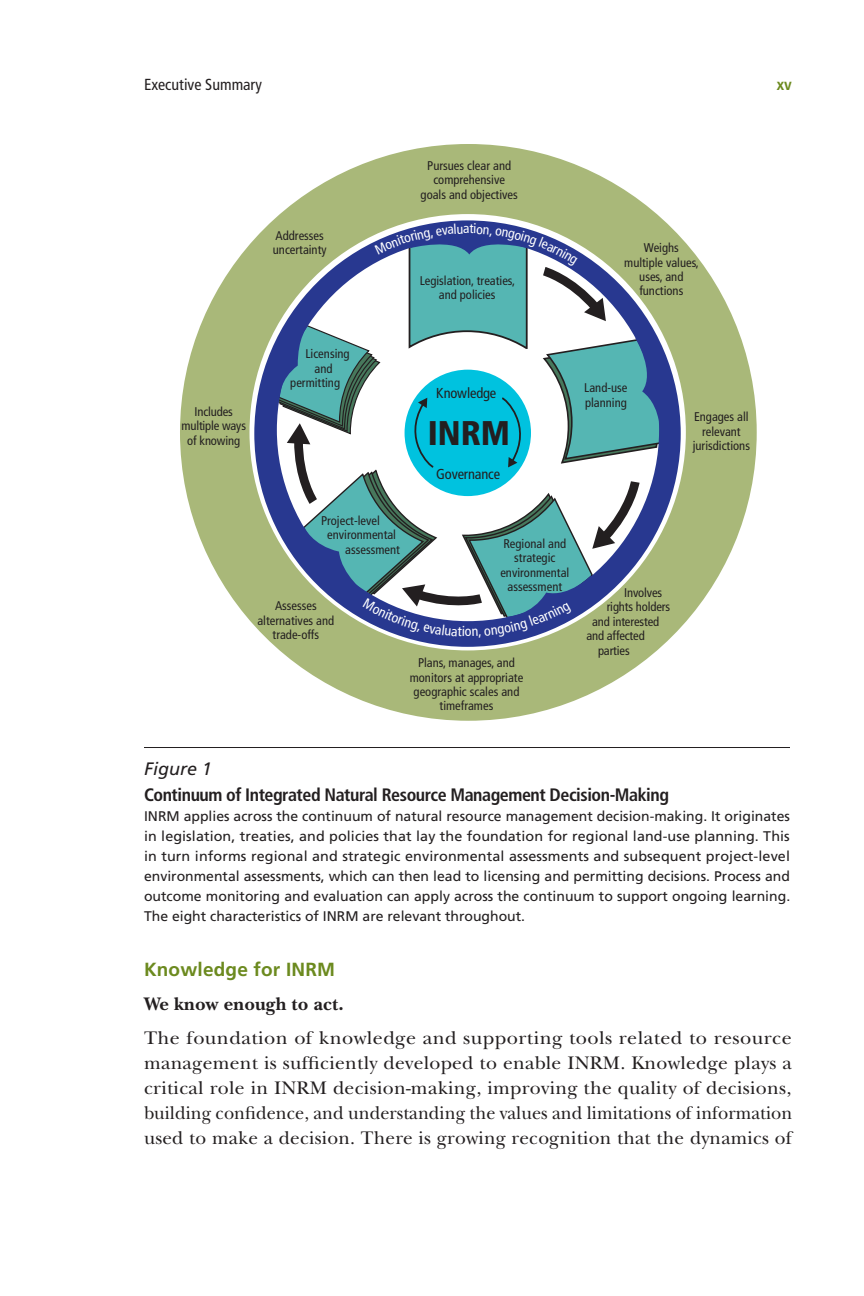
<style>
.page{position:relative;width:864px;height:1296px;background:#fff}
.page>*{position:absolute;margin:0;border:0;box-sizing:border-box;transform-origin:0 0}
.t1{font:900 condensed 34.2px "Frutiger LT Std";color:#231f20}
.Body_copy{font:19px/25px "New Baskerville Std";letter-spacing:.01em;color:#231f20;text-align:justify;scale:1.05 1}
.Body_copy-2{font:700 19px "New Baskerville Std";letter-spacing:.01em;color:#231f20}
.Head_3{font:700 19px "Frutiger LT Std";letter-spacing:.01em;color:#6c8a1f}
.Fig____title{font:700 condensed 18px/26px "Frutiger LT Std";letter-spacing:-.025em;color:#231f20}
.t2{font:condensed 16px "Frutiger";color:#231f20}
.t3{font:700 condensed 16px "Frutiger";color:#6c8a1f}
.t4{font:condensed 14.4px "Frutiger";letter-spacing:-.01em;color:#231f20}
.Fig__Description{font:14px/20px "Frutiger LT Std";color:#231f20;text-align:justify}
.t5{font:condensed 12.6px/14.4px "Frutiger";color:#231f20;text-align:center}
.s1{font-weight:400;font-style:italic;font-stretch:normal}
</style>
<div class="page">
<div style="left:180px;top:144px;width:577px;height:577px;background:#a9b879;border-radius:50%"></div>
<svg style="left:254px;top:220px;width:427px;height:427px"></svg>
<hr style="left:144px;top:747px;width:646px;height:1px;background:#231f20">
<svg style="left:261px;top:223px;width:410px;height:415px;background:#8ab3b9"></svg>
<p class="t2" style="left:144px;top:75px;width:119px">Executive Summary</p>
<p class="t3" style="left:777px;top:75px;width:17px">xv</p>
<p class="t5" style="left:273px;top:228px;width:55px;text-align:left">Addresses uncertainty</p>
<p class="t5" style="left:421px;top:158px;width:99px">Pursues clear and comprehensive goals and objectives</p>
<p class="t5" style="left:420px;top:273px;width:97px">Legislation, treaties, and policies</p>
<p class="t5" style="left:624px;top:241px;width:76px">Weighs multiple values, uses, and functions</p>
<p class="t5" style="left:305px;top:347px;width:46px">Licensing</p>
<p class="t5" style="left:315px;top:361px;width:19px">and</p>
<p class="t5" style="left:290px;top:376px;width:51px">permitting</p>
<p class="t5" style="left:584px;top:381px;width:45px;text-align:left">Land-use planning</p>
<p class="t4" style="left:436px;top:384px;width:62px">Knowledge</p>
<p class="t5" style="left:181px;top:404px;width:66px">Includes multiple ways of knowing</p>
<p class="t5" style="left:693px;top:410px;width:59px">Engages all relevant jurisdictions</p>
<p class="t1" style="left:428px;top:412px;width:84px">INRM</p>
<p class="t4" style="left:436px;top:466px;width:65px">Governance</p>
<p class="t5" style="left:321px;top:513px;width:60px">Project-level</p>
<p class="t5" style="left:327px;top:528px;width:70px">environmental</p>
<p class="t5" style="left:345px;top:542px;width:56px">assessment</p>
<p class="t5" style="left:257px;top:599px;width:78px">Assesses alternatives and trade-offs</p>
<p class="t5" style="left:500px;top:536px;width:70px">Regional and strategic environmental assessment</p>
<p class="t5" style="left:410px;top:656px;width:115px">Plans, manages, and monitors at appropriate geographic scales and timeframes</p>
<p class="t5" style="left:624px;top:586px;width:40px">Involves</p>
<p class="t5" style="left:607px;top:600px;width:65px">rights holders</p>
<p class="t5" style="left:592px;top:614px;width:69px">and interested</p>
<p class="t5" style="left:586px;top:629px;width:60px">and affected</p>
<p class="t5" style="left:598px;top:643px;width:33px">parties</p>
<p class="Fig____title" style="left:144px;top:756px;width:527px"><span class="s1">Figure 1<br></span>Continuum of Integrated Natural Resource Management Decision-Making</p>
<p class="Fig__Description" style="left:144px;top:806px;width:648px">INRM applies across the continuum of natural resource management decision-making. It originates in legislation, treaties, and policies that lay the foundation for regional land-use planning. This in turn informs regional and strategic environmental assessments and subsequent project-level environmental assessments, which can then lead to licensing and permitting decisions. Process and outcome monitoring and evaluation can apply across the continuum to support ongoing learning.<br>The eight characteristics of INRM are relevant throughout.</p>
<p class="Head_3" style="left:144px;top:958px;width:193px">Knowledge for INRM</p>
<p class="Body_copy-2" style="left:144px;top:993px;width:201px">We know enough to act.</p>
<p class="Body_copy" style="left:144px;top:1026px;width:619px">The foundation of knowledge and supporting tools related to resource management is sufficiently developed to enable INRM. Knowledge plays a critical role in INRM decision-making, improving the quality of decisions, building confidence, and understanding the values and limitations of information used to make a decision. There is growing recognition that the dynamics of</p>
</div>
